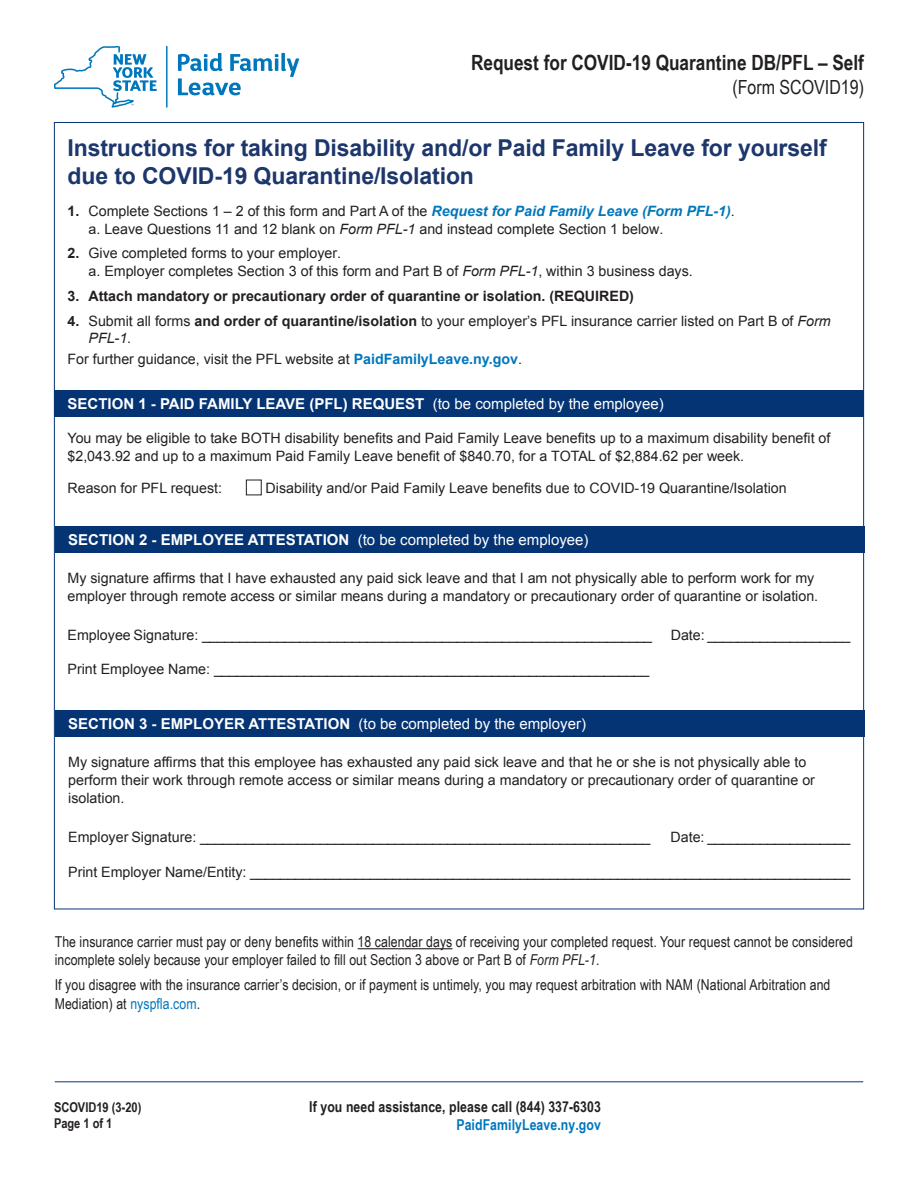
<style>
.page{position:relative;width:918px;height:1188px;background:#fff}
.page>*{position:absolute;margin:0;border:0;box-sizing:border-box;transform-origin:0 0}
.questions_-_2-digit{font:700 23.25px/27.9px "Arial";letter-spacing:-.005em;color:#1d366c}
.t1{font:700 21px "Arial Narrow";color:#231f20}
.t2{font:19.5px "Arial Narrow";color:#231f20}
.questions{font:15px/18px "Arial Narrow";letter-spacing:.005em;color:#231f20}
.t3{font:700 15px "Arial";color:#fff}
.t4{font:700 15px/18px "Arial Narrow";letter-spacing:.005em;color:#231f20;text-align:right}
.questions-2{font:14.25px/18px "Arial";color:#231f20}
.questions_-_2-digit-2{font:14.25px/18px "Arial";color:#231f20}
.questions_-_2-digit-3{font:700 14.25px "Arial";color:#231f20}
.t5{font:700 13.5px "Arial Narrow";color:#231f20}
.s1{font-weight:700}
.s2{font-weight:700;font-style:italic;color:#0077bd}
.s3{font-style:inherit}
.s4{font-style:italic}
.s5{font-weight:700;color:#0077bd}
.s6{font-weight:400}
.s7{color:#0077bd}
</style>
<div class="page">
<svg style="left:178px;top:53px;width:121px;height:42px"></svg>
<svg style="left:54px;top:46px;width:103px;height:62px"></svg>
<hr style="left:166px;top:46px;width:2px;height:62px;background:#0077bd">
<div style="left:54px;top:390px;width:810px;height:27px;background:#053474"></div>
<div style="left:246px;top:480px;width:16px;height:15px;border:1px solid #231f20"></div>
<div style="left:55px;top:526px;width:810px;height:27px;background:#053474"></div>
<div style="left:55px;top:710px;width:810px;height:27px;background:#053474"></div>
<hr style="left:358px;top:948px;width:94px;height:1px;background:#231f20">
<hr style="left:55px;top:1081px;width:808px;height:1px;background:#053474">
<p class="t1" style="left:471px;top:47px;width:394px">Request for COVID-19 Quarantine DB/PFL – Self</p>
<p class="t2" style="left:733px;top:72px;width:133px">(Form SCOVID19)</p>
<p class="questions_-_2-digit" style="left:68px;top:135px;width:761px">Instructions for taking Disability and/or Paid Family Leave for yourself due to COVID-19 Quarantine/Isolation</p>
<p class="questions_-_2-digit-2" style="left:89px;top:202px;width:648px;text-indent:-21px"><span class="s1">1.</span> Complete Sections 1 – 2 of this form and Part A of the <span class="s2">Request for Paid Family Leave (Form PFL-1)</span>. <span class="s3">a.</span> Leave Questions 11 and 12 blank on <span class="s4">Form PFL-1</span> and instead complete Section 1 below.</p>
<p class="questions_-_2-digit-2" style="left:89px;top:244px;width:606px;text-indent:-21px"><span class="s1">2.</span> Give completed forms to your employer.<br><span class="s3">a.</span> Employer completes Section 3 of this form and Part B of <span class="s4">Form PFL-1</span>, within 3 business days.</p>
<p class="questions_-_2-digit-3" style="left:68px;top:286px;width:568px"><span class="s3">3.</span> Attach mandatory or precautionary order of quarantine or isolation. (REQUIRED)</p>
<p class="questions_-_2-digit-2" style="left:89px;top:312px;width:744px;line-height:17.1px;text-indent:-21px"><span class="s1">4.</span> Submit all forms <span class="s1">and order of quarantine/isolation</span> to your employer’s PFL insurance carrier listed on Part B of <span class="s4">Form<br>PFL-1</span>.</p>
<p class="questions_-_2-digit-2" style="left:67px;top:350px;width:456px">For further guidance, visit the PFL website at <span class="s5">PaidFamilyLeave.ny.gov</span>.</p>
<p class="t3" style="left:68px;top:393px;width:598px">SECTION 1 - PAID FAMILY LEAVE (PFL) REQUEST <span class="s6">(to be completed by the employee)</span></p>
<p class="questions-2" style="left:68px;top:430px;width:764px">You may be eligible to take BOTH disability benefits and Paid Family Leave benefits up to a maximum disability benefit of $2,043.92 and up to a maximum Paid Family Leave benefit of $840.70, for a TOTAL of $2,884.62 per week.</p>
<p class="questions-2" style="left:68px;top:479px;width:156px">Reason for PFL request:</p>
<p class="questions-2" style="left:266px;top:479px;width:523px">Disability and/or Paid Family Leave benefits due to COVID-19 Quarantine/Isolation</p>
<p class="t3" style="left:68px;top:530px;width:522px">SECTION 2 - EMPLOYEE ATTESTATION <span class="s6">(to be completed by the employee)</span></p>
<p class="questions-2" style="left:68px;top:569px;width:752px">My signature affirms that I have exhausted any paid sick leave and that I am not physically able to perform work for my employer through remote access or similar means during a mandatory or precautionary order of quarantine or isolation.</p>
<p class="questions-2" style="left:68px;top:626px;width:586px">Employee Signature: ____________________________________________________________</p>
<p class="questions-2" style="left:671px;top:626px;width:181px">Date: ___________________</p>
<p class="questions-2" style="left:68px;top:660px;width:583px">Print Employee Name: __________________________________________________________</p>
<p class="t3" style="left:68px;top:714px;width:519px">SECTION 3 - EMPLOYER ATTESTATION <span class="s6">(to be completed by the employer)</span></p>
<p class="questions-2" style="left:68px;top:753px;width:748px">My signature affirms that this employee has exhausted any paid sick leave and that he or she is not physically able to perform their work through remote access or similar means during a mandatory or precautionary order of quarantine or isolation.</p>
<p class="questions-2" style="left:68px;top:828px;width:584px">Employer Signature: ____________________________________________________________</p>
<p class="questions-2" style="left:671px;top:828px;width:181px">Date: ___________________</p>
<p class="questions-2" style="left:68px;top:863px;width:784px">Print Employer Name/Entity: ________________________________________________________________________________</p>
<p class="questions" style="left:55px;top:932px;width:800px">The insurance carrier must pay or deny benefits within 18 calendar days of receiving your completed request. Your request cannot be considered incomplete solely because your employer failed to fill out Section 3 above or Part B of <span class="s4">Form PFL-1</span>.</p>
<p class="questions" style="left:55px;top:975px;width:777px;line-height:18.8px">If you disagree with the insurance carrier’s decision, or if payment is untimely, you may request arbitration with NAM (National Arbitration and<br>Mediation) at <span class="s7">nyspfla.com</span>.</p>
<p class="t5" style="left:54px;top:1097px;width:89px">SCOVID19 (3-20)</p>
<p class="t5" style="left:54px;top:1113px;width:60px">Page 1 of 1</p>
<p class="t4" style="left:309px;top:1097px;width:293px">If you need assistance, please call (844) 337-6303<br><span class="s7">PaidFamilyLeave.ny.gov</span></p>
</div>
